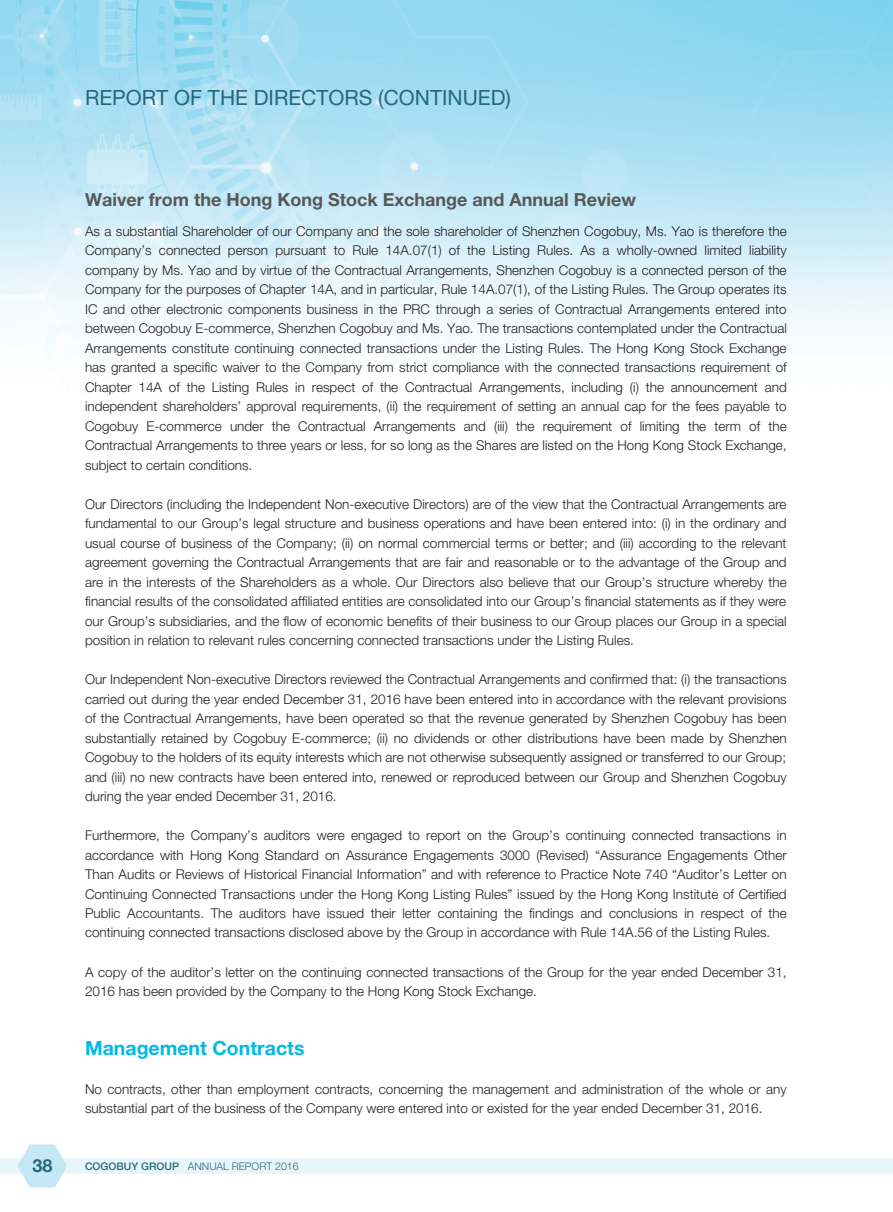
<style>
.page{position:relative;width:893px;height:1212px;background:#fff}
.page>*{position:absolute;margin:0;border:0;box-sizing:border-box;transform-origin:0 0}
.t1{font:21px "Helvetica Neue LT Std";color:#26697b}
.t2{font:700 19.5px "Helvetica Neue LT Std";color:#00b9e4}
.t3{font:700 18px "Helvetica Neue LT Std";color:#57585a}
.t4{font:700 18px "Helvetica Neue LT Std";color:#26697b}
.t5{font:300 13.5px/19.5px "Helvetica Neue LT Std";color:#231f20;text-align:justify}
.t6{font:300 10.5px "Helvetica Neue LT Std";color:#26697b}
.s1{font-weight:500}
</style>
<div class="page">
<img style="left:0;top:0;width:893px;height:348px">
<div style="left:0;top:1158px;width:893px;height:16px;background:#e8f6fb"></div>
<svg style="left:17px;top:1144px;width:50px;height:43px"></svg>
<h1 class="t1" style="left:85px;top:85px;width:427px">REPORT OF THE DIRECTORS (CONTINUED)</h1>
<h3 class="t3" style="left:85px;top:189px;width:553px">Waiver from the Hong Kong Stock Exchange and Annual Review</h3>
<p class="t5" style="left:85px;top:221px;width:703px">As a substantial Shareholder of our Company and the sole shareholder of Shenzhen Cogobuy, Ms. Yao is therefore the Company’s connected person pursuant to Rule 14A.07(1) of the Listing Rules. As a wholly-owned limited liability company by Ms. Yao and by virtue of the Contractual Arrangements, Shenzhen Cogobuy is a connected person of the Company for the purposes of Chapter 14A, and in particular, Rule 14A.07(1), of the Listing Rules. The Group operates its IC and other electronic components business in the PRC through a series of Contractual Arrangements entered into between Cogobuy E-commerce, Shenzhen Cogobuy and Ms. Yao. The transactions contemplated under the Contractual Arrangements constitute continuing connected transactions under the Listing Rules. The Hong Kong Stock Exchange has granted a specific waiver to the Company from strict compliance with the connected transactions requirement of Chapter 14A of the Listing Rules in respect of the Contractual Arrangements, including (i) the announcement and independent shareholders’ approval requirements, (ii) the requirement of setting an annual cap for the fees payable to Cogobuy E-commerce under the Contractual Arrangements and (iii) the requirement of limiting the term of the Contractual Arrangements to three years or less, for so long as the Shares are listed on the Hong Kong Stock Exchange, subject to certain conditions.</p>
<p class="t5" style="left:85px;top:494px;width:703px">Our Directors (including the Independent Non-executive Directors) are of the view that the Contractual Arrangements are fundamental to our Group’s legal structure and business operations and have been entered into: (i) in the ordinary and usual course of business of the Company; (ii) on normal commercial terms or better; and (iii) according to the relevant agreement governing the Contractual Arrangements that are fair and reasonable or to the advantage of the Group and are in the interests of the Shareholders as a whole. Our Directors also believe that our Group’s structure whereby the financial results of the consolidated affiliated entities are consolidated into our Group’s financial statements as if they were our Group’s subsidiaries, and the flow of economic benefits of their business to our Group places our Group in a special position in relation to relevant rules concerning connected transactions under the Listing Rules.</p>
<p class="t5" style="left:85px;top:669px;width:703px">Our Independent Non-executive Directors reviewed the Contractual Arrangements and confirmed that: (i) the transactions carried out during the year ended December 31, 2016 have been entered into in accordance with the relevant provisions of the Contractual Arrangements, have been operated so that the revenue generated by Shenzhen Cogobuy has been substantially retained by Cogobuy E-commerce; (ii) no dividends or other distributions have been made by Shenzhen Cogobuy to the holders of its equity interests which are not otherwise subsequently assigned or transferred to our Group; and (iii) no new contracts have been entered into, renewed or reproduced between our Group and Shenzhen Cogobuy during the year ended December 31, 2016.</p>
<p class="t5" style="left:85px;top:825px;width:703px">Furthermore, the Company’s auditors were engaged to report on the Group’s continuing connected transactions in accordance with Hong Kong Standard on Assurance Engagements 3000 (Revised) “Assurance Engagements Other Than Audits or Reviews of Historical Financial Information” and with reference to Practice Note 740 “Auditor’s Letter on Continuing Connected Transactions under the Hong Kong Listing Rules” issued by the Hong Kong Institute of Certified Public Accountants. The auditors have issued their letter containing the findings and conclusions in respect of the continuing connected transactions disclosed above by the Group in accordance with Rule 14A.56 of the Listing Rules.</p>
<p class="t5" style="left:85px;top:962px;width:703px">A copy of the auditor’s letter on the continuing connected transactions of the Group for the year ended December 31,<br>2016 has been provided by the Company to the Hong Kong Stock Exchange.</p>
<h2 class="t2" style="left:85px;top:1036px;width:221px">Management Contracts</h2>
<p class="t5" style="left:85px;top:1079px;width:703px">No contracts, other than employment contracts, concerning the management and administration of the whole or any substantial part of the business of the Company were entered into or existed for the year ended December 31, 2016.</p>
<h3 class="t4" style="left:33px;top:1155px;width:22px">38</h3>
<p class="t6" style="left:85px;top:1160px;width:215px"><span class="s1">COGOBUY GROUP</span> ANNUAL REPORT 2016</p>
</div>
